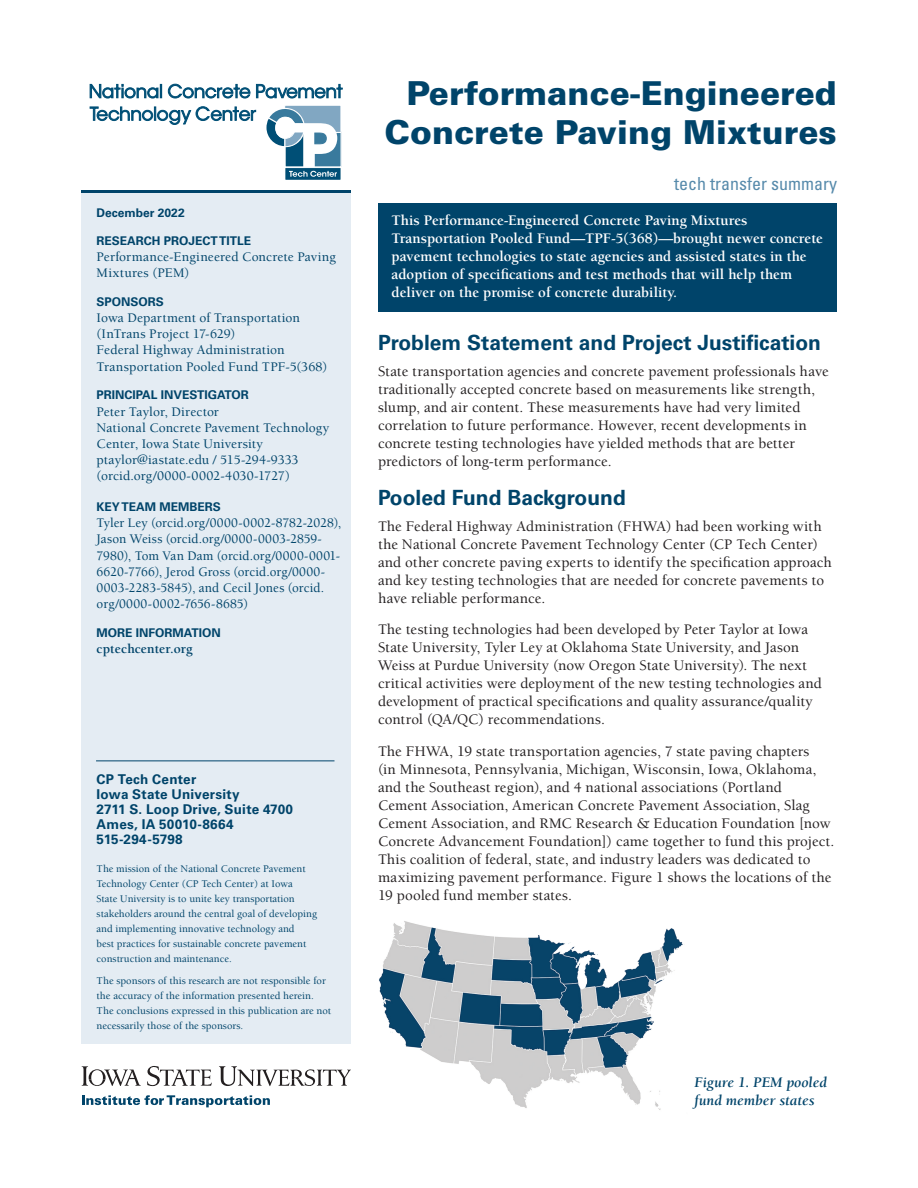
<style>
.page{position:relative;width:918px;height:1188px;background:#fff}
.page>*{position:absolute;margin:0;border:0;box-sizing:border-box;transform-origin:0 0}
.t1{font:900 33px/39.6px "Univers LT Std";color:#00446a;text-align:right}
.head_1{font:700 21px "Univers LT Std";color:#00446a}
.tech_transfer_summar{font:condensed 18px "Univers LT Std";color:#568aab}
.Body_text{font:500 15px/18px "Berkeley Std";letter-spacing:.005em;color:#231f20}
.pullout_sentence{font:700 15px/18px "Berkeley Std";color:#fff}
.t2{font:italic 700 15px/18px "Berkeley Std";color:#00446a}
.info{font:500 13.5px/16.2px "Berkeley Std";letter-spacing:.01em;color:#00446a}
.address{font:700 13.5px "Univers LT Std";letter-spacing:.015em;color:#00446a}
.info-2{font:700 13.5px "Berkeley Std";letter-spacing:.005em;color:#00446a}
.label{font:700 12px "Univers LT Std";color:#00446a}
.date{font:700 12px "Univers LT Std";color:#00446a}
.CP_Tech_summary{font:500 10.5px/15px "Berkeley Std";color:#00446a}
</style>
<div class="page">
<div style="left:286px;top:168px;width:55px;height:12px;background:#004f76"></div>
<div style="left:284px;top:167px;width:57px;height:14px;border:1px solid #fff"></div>
<svg style="left:90px;top:84px;width:253px;height:93px"></svg>
<div style="left:378px;top:203px;width:459px;height:109px;background:#00446a"></div>
<div style="left:81px;top:190px;width:270px;height:854px;background:#e4ecf3"></div>
<hr style="left:81px;top:190px;width:270px;height:3px;background:#00446a">
<hr style="left:96px;top:760px;width:238px;height:1px;background:#00446a">
<svg style="left:82px;top:1066px;width:59px;height:20px"></svg>
<svg style="left:147px;top:1066px;width:65px;height:20px"></svg>
<svg style="left:219px;top:1066px;width:132px;height:20px"></svg>
<svg style="left:82px;top:1095px;width:188px;height:12px"></svg>
<img style="left:379px;top:921px;width:304px;height:189px">
<p class="date" style="left:97px;top:205px;width:90px">December 2022</p>
<h1 class="label" style="left:97px;top:233px;width:156px">RESEARCH PROJECT TITLE</h1>
<p class="info" style="left:97px;top:249px;width:241px">Performance-Engineered Concrete Paving<br>Mixtures (PEM)</p>
<h1 class="label" style="left:97px;top:295px;width:69px">SPONSORS</h1>
<p class="info" style="left:97px;top:310px;width:205px">Iowa Department of Transportation</p>
<p class="info" style="left:97px;top:326px;width:140px">(InTrans Project 17-629)</p>
<p class="info" style="left:97px;top:342px;width:190px">Federal Highway Administration</p>
<p class="info" style="left:97px;top:359px;width:232px">Transportation Pooled Fund TPF-5(368)</p>
<h1 class="label" style="left:97px;top:388px;width:154px">PRINCIPAL INVESTIGATOR</h1>
<p class="info" style="left:97px;top:404px;width:124px">Peter Taylor, Director</p>
<p class="info" style="left:97px;top:420px;width:234px">National Concrete Pavement Technology<br>Center, Iowa State University</p>
<p class="info" style="left:97px;top:452px;width:203px">ptaylor@iastate.edu / 515-294-9333</p>
<p class="info" style="left:97px;top:468px;width:195px">(orcid.org/0000-0002-4030-1727)</p>
<h1 class="label" style="left:97px;top:500px;width:126px">KEY TEAM MEMBERS</h1>
<p class="info" style="left:97px;top:515px;width:246px">Tyler Ley (orcid.org/0000-0002-8782-2028), Jason Weiss (orcid.org/0000-0003-2859- 7980), Tom Van Dam (orcid.org/0000-0001- 6620-7766), Jerod Gross (orcid.org/0000- 0003-2283-5845), and Cecil Jones (orcid. org/0000-0002-7656-8685)</p>
<h1 class="label" style="left:97px;top:626px;width:126px">MORE INFORMATION</h1>
<p class="info-2" style="left:97px;top:642px;width:97px">cptechcenter.org</p>
<p class="address" style="left:97px;top:771px;width:101px">CP Tech Center</p>
<p class="address" style="left:97px;top:786px;width:145px">Iowa State University</p>
<p class="address" style="left:97px;top:801px;width:198px">2711 S. Loop Drive, Suite 4700</p>
<p class="address" style="left:97px;top:816px;width:138px">Ames, IA 50010-8664</p>
<p class="address" style="left:97px;top:831px;width:88px">515-294-5798</p>
<p class="CP_Tech_summary" style="left:97px;top:862px;width:222px">The mission of the National Concrete Pavement Technology Center (CP Tech Center) at Iowa<br>State University is to unite key transportation stakeholders around the central goal of developing and implementing innovative technology and<br>best practices for sustainable concrete pavement construction and maintenance.</p>
<p class="CP_Tech_summary" style="left:97px;top:973px;width:236px">The sponsors of this research are not responsible for the accuracy of the information presented herein.<br>The conclusions expressed in this publication are not necessarily those of the sponsors.</p>
<p class="t1" style="left:384px;top:73px;width:454px">Performance-Engineered<br>Concrete Paving Mixtures</p>
<p class="tech_transfer_summar" style="left:674px;top:172px;width:164px">tech transfer summary</p>
<p class="pullout_sentence" style="left:392px;top:211px;width:433px">This Performance-Engineered Concrete Paving Mixtures Transportation Pooled Fund—TPF-5(368)—brought newer concrete pavement technologies to state agencies and assisted states in the adoption of specifications and test methods that will help them deliver on the promise of concrete durability.</p>
<h1 class="head_1" style="left:378px;top:330px;width:445px">Problem Statement and Project Justification</h1>
<p class="Body_text" style="left:378px;top:363px;width:452px">State transportation agencies and concrete pavement professionals have traditionally accepted concrete based on measurements like strength, slump, and air content. These measurements have had very limited correlation to future performance. However, recent developments in concrete testing technologies have yielded methods that are better predictors of long-term performance.</p>
<h1 class="head_1" style="left:378px;top:485px;width:249px">Pooled Fund Background</h1>
<p class="Body_text" style="left:378px;top:517px;width:455px">The Federal Highway Administration (FHWA) had been working with the National Concrete Pavement Technology Center (CP Tech Center) and other concrete paving experts to identify the specification approach and key testing technologies that are needed for concrete pavements to have reliable performance.</p>
<p class="Body_text" style="left:378px;top:621px;width:445px">The testing technologies had been developed by Peter Taylor at Iowa State University, Tyler Ley at Oklahoma State University, and Jason Weiss at Purdue University (now Oregon State University). The next critical activities were deployment of the new testing technologies and development of practical specifications and quality assurance/quality control (QA/QC) recommendations.</p>
<p class="Body_text" style="left:378px;top:742px;width:458px">The FHWA, 19 state transportation agencies, 7 state paving chapters<br>(in Minnesota, Pennsylvania, Michigan, Wisconsin, Iowa, Oklahoma, and the Southeast region), and 4 national associations (Portland Cement Association, American Concrete Pavement Association, Slag Cement Association, and RMC Research &amp; Education Foundation [now Concrete Advancement Foundation]) came together to fund this project.<br>This coalition of federal, state, and industry leaders was dedicated to maximizing pavement performance. Figure 1 shows the locations of the 19 pooled fund member states.</p>
<p class="t2" style="left:694px;top:1074px;width:134px">Figure 1. PEM pooled fund member states</p>
</div>
